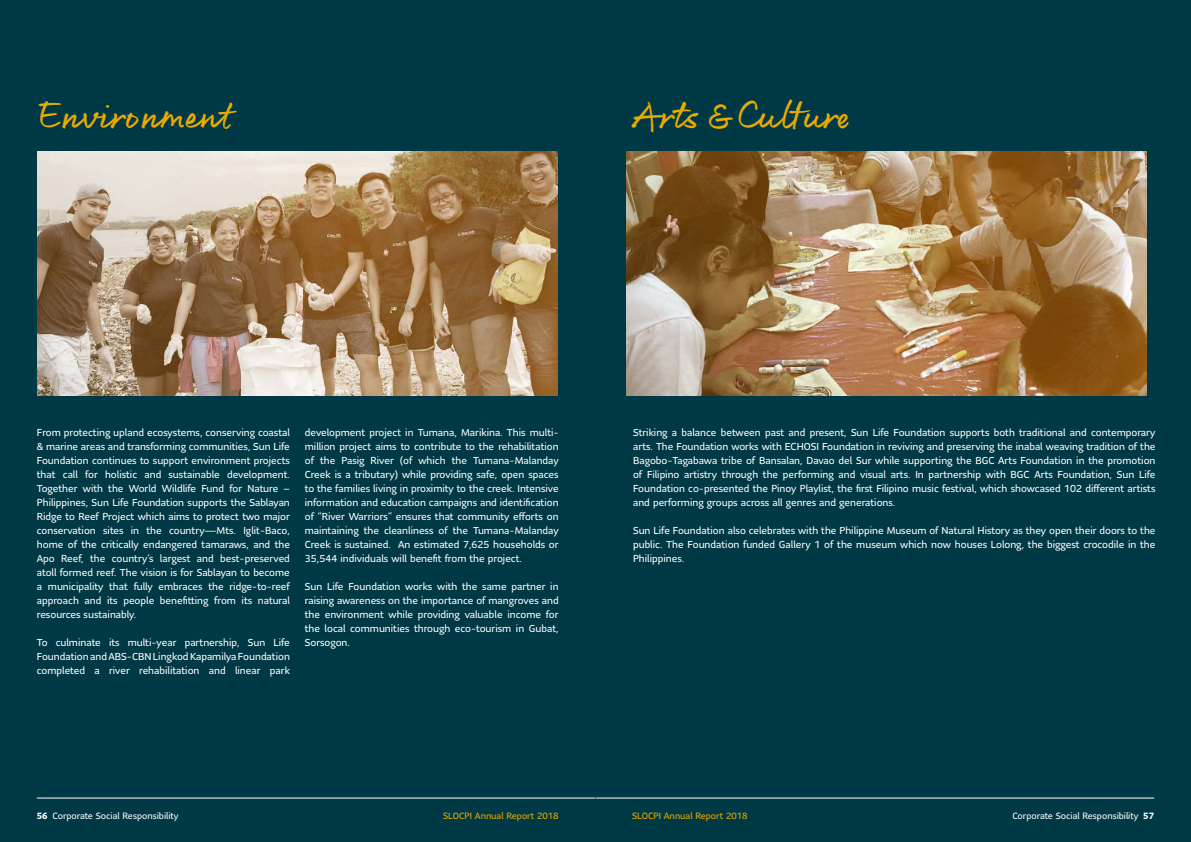
<style>
.page{position:relative;width:1191px;height:842px;background:#fff}
.page>*{position:absolute;margin:0;border:0;box-sizing:border-box;transform-origin:0 0}
.t1{font:36px "Sun Life Script";color:#eaab00}
.t2{font:10px/14px "Sun Life Sans";color:#fff;text-align:justify}
.t3{font:9px "Sun Life Sans";color:#fff}
.t4{font:9px "Sun Life Sans";color:#eaab00}
.s1{font-weight:700;color:#003946}
</style>
<div class="page">
<div style="left:595px;top:0;width:596px;height:842px;background:#003946"></div>
<hr style="left:595px;top:798px;width:559px;height:1px;background:#fff">
<div style="left:0;top:0;width:595px;height:842px;background:#003946"></div>
<hr style="left:37px;top:798px;width:558px;height:1px;background:#fff">
<img style="left:38px;top:151px;width:519px;height:245px">
<img style="left:626px;top:151px;width:520px;height:245px">
<h1 class="t1" style="left:38px;top:93px;width:195px">Environment</h1>
<h1 class="t1" style="left:633px;top:93px;width:218px">Arts &amp; Culture</h1>
<p class="t2" style="left:37px;top:425px;width:255px">From protecting upland ecosystems, conserving coastal &amp; marine areas and transforming communities, Sun Life Foundation continues to support environment projects that call for holistic and sustainable development.<br>Together with the World Wildlife Fund for Nature – Philippines, Sun Life Foundation supports the Sablayan Ridge to Reef Project which aims to protect two major conservation sites in the country—Mts. Iglit-Baco, home of the critically endangered tamaraws, and the Apo Reef, the country’s largest and best-preserved atoll formed reef. The vision is for Sablayan to become a municipality that fully embraces the ridge-to-reef approach and its people benefitting from its natural resources sustainably.</p>
<p class="t2" style="left:37px;top:635px;width:255px">To culminate its multi-year partnership, Sun Life Foundation and ABS-CBN Lingkod Kapamilya Foundation completed a river rehabilitation and linear park</p>
<p class="t2" style="left:305px;top:425px;width:255px">development project in Tumana, Marikina. This multi&shy;million project aims to contribute to the rehabilitation of the Pasig River (of which the Tumana-Malanday Creek is a tributary) while providing safe, open spaces to the families living in proximity to the creek. Intensive information and education campaigns and identification of “River Warriors” ensures that community efforts on maintaining the cleanliness of the Tumana-Malanday Creek is sustained. An estimated 7,625 households or 35,544 individuals will benefit from the project.</p>
<p class="t2" style="left:305px;top:579px;width:255px">Sun Life Foundation works with the same partner in raising awareness on the importance of mangroves and the environment while providing valuable income for the local communities through eco-tourism in Gubat, Sorsogon.</p>
<p class="t2" style="left:633px;top:425px;width:524px">Striking a balance between past and present, Sun Life Foundation supports both traditional and contemporary arts. The Foundation works with ECHOSI Foundation in reviving and preserving the inabal weaving tradition of the Bagobo-Tagabawa tribe of Bansalan, Davao del Sur while supporting the BGC Arts Foundation in the promotion of Filipino artistry through the performing and visual arts. In partnership with BGC Arts Foundation, Sun Life Foundation co-presented the Pinoy Playlist, the first Filipino music festival, which showcased 102 different artists and performing groups across all genres and generations.</p>
<p class="t2" style="left:633px;top:523px;width:524px">Sun Life Foundation also celebrates with the Philippine Museum of Natural History as they open their doors to the public. The Foundation funded Gallery 1 of the museum which now houses Lolong, the biggest crocodile in the Philippines.</p>
<p class="t3" style="left:37px;top:809px;width:143px"><span class="s1">56</span> Corporate Social Responsibility</p>
<p class="t4" style="left:443px;top:809px;width:117px">SLOCPI Annual Report 2018</p>
<p class="t4" style="left:632px;top:809px;width:117px">SLOCPI Annual Report 2018</p>
<p class="t3" style="left:1012px;top:809px;width:143px">Corporate Social Responsibility <span class="s1">57</span></p>
</div>
